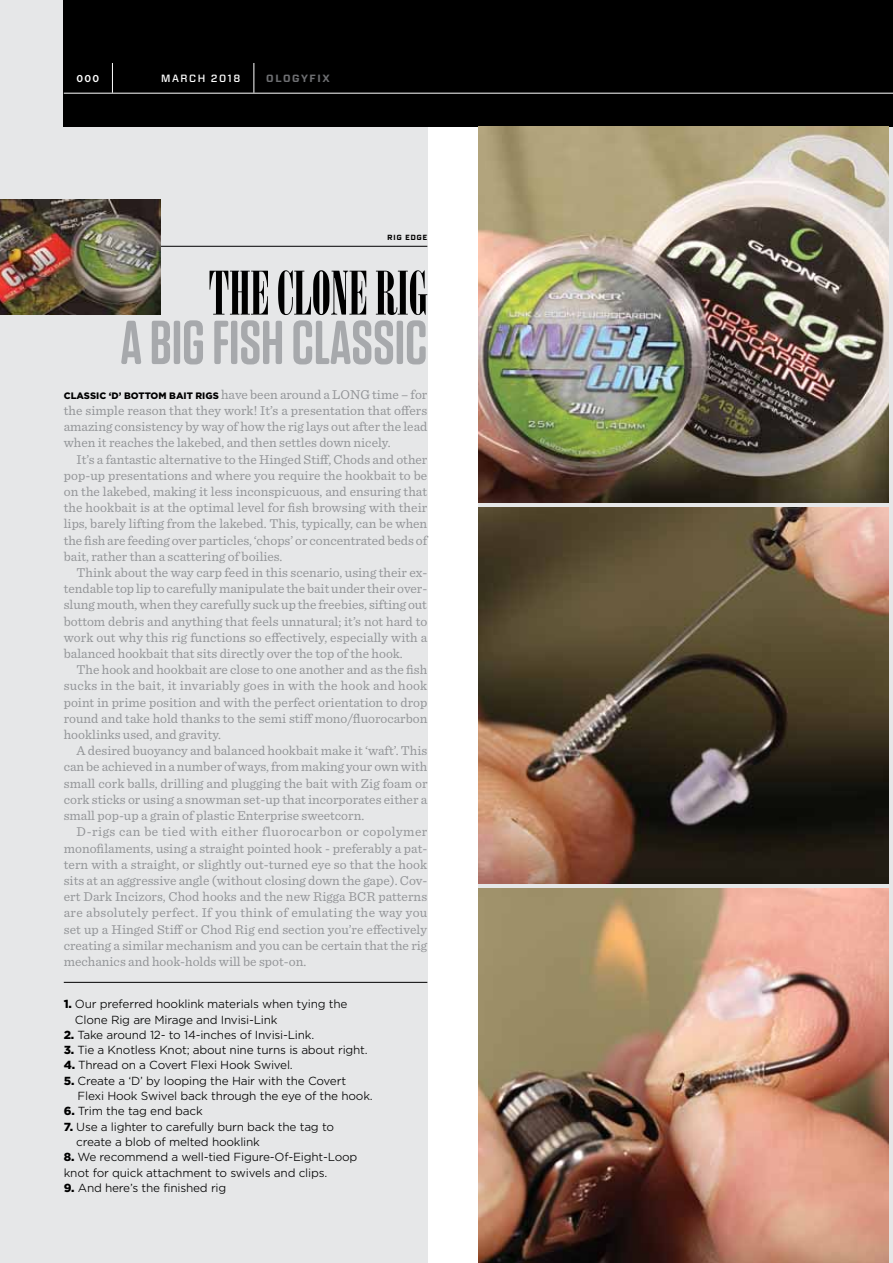
<style>
.page{position:relative;width:893px;height:1263px;background:#fff}
.page>*{position:absolute;margin:0;border:0;box-sizing:border-box;transform-origin:0 0}
.t1{font:600 61.95px "Tungsten Rounded";color:#a7a9ac}
.t2{font:58.5px "Sardonyx";color:#000}
.t3{font:13.5px/16.2px "Sentinel";color:#939598;text-align:justify}
.t4{font:700 12px "Verlag";color:#fff}
.t5{font:300 11.25px/15.3px "Gotham S Sm";letter-spacing:-.02em;color:#000}
.t6{font:500 10.5px "Forza";letter-spacing:.15em;color:#fff}
.t7{font:700 10.5px "Forza";letter-spacing:.15em;color:#6d6e71}
.t8{font:700 7.5px "Oxide Solid OT";letter-spacing:.05em;color:#000}
.s1{font-family:"Gotham S Sm";font-weight:900;font-size:9px;color:#000}
.s2{font-weight:900}
</style>
<div class="page">
<div style="left:0;top:0;width:427px;height:1263px;background:#e6e7e8"></div>
<div style="left:64px;top:0;width:829px;height:126px;background:#000"></div>
<hr style="left:64px;top:93px;width:829px;height:1px;background:#fff">
<hr style="left:253px;top:63px;width:1px;height:30px;background:#fff">
<hr style="left:112px;top:63px;width:1px;height:30px;background:#fff">
<hr style="left:64px;top:246px;width:363px;height:1px;background:#000">
<img style="left:478px;top:126px;width:411px;height:376px">
<img style="left:478px;top:507px;width:411px;height:376px">
<img style="left:478px;top:889px;width:411px;height:374px">
<hr style="left:64px;top:982px;width:363px;height:1px;background:#000">
<img style="left:0;top:199px;width:160px;height:116px">
<p class="t4" style="left:77px;top:68px;width:24px">000</p>
<p class="t6" style="left:161px;top:71px;width:81px">MARCH 2018</p>
<p class="t7" style="left:266px;top:71px;width:65px">OLOGYFIX</p>
<p class="t8" style="left:387px;top:233px;width:42px">RIG EDGE</p>
<h2 class="t2" style="left:208px;top:258px;width:220px">THE CLONE RIG</h2>
<h1 class="t1" style="left:120px;top:309px;width:309px">A BIG FISH CLASSIC</h1>
<p class="t3" style="left:64px;top:385px;width:365px"><span class="s1">CLASSIC ‘D’ BOTTOM BAIT RIGS</span> have been around a LONG time – for the simple reason that they work! It’s a presentation that offers amazing consistency by way of how the rig lays out after the lead when it reaches the lakebed, and then settles down nicely.</p>
<p class="t3" style="left:64px;top:450px;width:365px;text-indent:13px">It’s a fantastic alternative to the Hinged Stiff, Chods and other pop-up presentations and where you require the hookbait to be on the lakebed, making it less inconspicuous, and ensuring that the hookbait is at the optimal level for fish browsing with their lips, barely lifting from the lakebed. This, typically, can be when the fish are feeding over particles, ‘chops’ or concentrated beds of bait, rather than a scattering of boilies.</p>
<p class="t3" style="left:64px;top:564px;width:365px;text-indent:13px">Think about the way carp feed in this scenario, using their ex&shy;tendable top lip to carefully manipulate the bait under their over&shy;slung mouth, when they carefully suck up the freebies, sifting out bottom debris and anything that feels unnatural; it’s not hard to work out why this rig functions so effectively, especially with a balanced hookbait that sits directly over the top of the hook.</p>
<p class="t3" style="left:64px;top:661px;width:365px;text-indent:13px">The hook and hookbait are close to one another and as the fish sucks in the bait, it invariably goes in with the hook and hook point in prime position and with the perfect orientation to drop round and take hold thanks to the semi stiff mono/fluorocarbon hooklinks used, and gravity.</p>
<p class="t3" style="left:64px;top:742px;width:365px;text-indent:13px">A desired buoyancy and balanced hookbait make it ‘waft’. This can be achieved in a number of ways, from making your own with small cork balls, drilling and plugging the bait with Zig foam or cork sticks or using a snowman set-up that incorporates either a small pop-up a grain of plastic Enterprise sweetcorn.</p>
<p class="t3" style="left:64px;top:823px;width:365px;text-indent:13px">D-rigs can be tied with either fluorocarbon or copolymer monofilaments, using a straight pointed hook - preferably a pat&shy;tern with a straight, or slightly out-turned eye so that the hook sits at an aggressive angle (without closing down the gape). Cov&shy;ert Dark Incizors, Chod hooks and the new Rigga BCR patterns are absolutely perfect. If you think of emulating the way you set up a Hinged Stiff or Chod Rig end section you’re effectively creating a similar mechanism and you can be certain that the rig mechanics and hook-holds will be spot-on.</p>
<p class="t5" style="left:75px;top:996px;width:274px;text-indent:-11px"><span class="s2">1.</span> Our preferred hooklink materials when tying the<br>Clone Rig are Mirage and Invisi-Link</p>
<p class="t5" style="left:64px;top:1027px;width:252px"><span class="s2">2.</span> Take around 12- to 14-inches of Invisi-Link.</p>
<p class="t5" style="left:64px;top:1042px;width:305px"><span class="s2">3.</span> Tie a Knotless Knot; about nine turns is about right.</p>
<p class="t5" style="left:64px;top:1057px;width:231px"><span class="s2">4.</span> Thread on a Covert Flexi Hook Swivel.</p>
<p class="t5" style="left:78px;top:1073px;width:297px;text-indent:-14px"><span class="s2">5.</span> Create a ‘D’ by looping the Hair with the Covert<br>Flexi Hook Swivel back through the eye of the hook.</p>
<p class="t5" style="left:64px;top:1103px;width:140px"><span class="s2">6.</span> Trim the tag end back</p>
<p class="t5" style="left:76px;top:1118px;width:259px;text-indent:-12px"><span class="s2">7.</span> Use a lighter to carefully burn back the tag to create a blob of melted hooklink</p>
<p class="t5" style="left:64px;top:1149px;width:295px"><span class="s2">8.</span> We recommend a well-tied Figure-Of-Eight-Loop knot for quick attachment to swivels and clips.</p>
<p class="t5" style="left:64px;top:1180px;width:164px"><span class="s2">9.</span> And here’s the finished rig</p>
</div>
